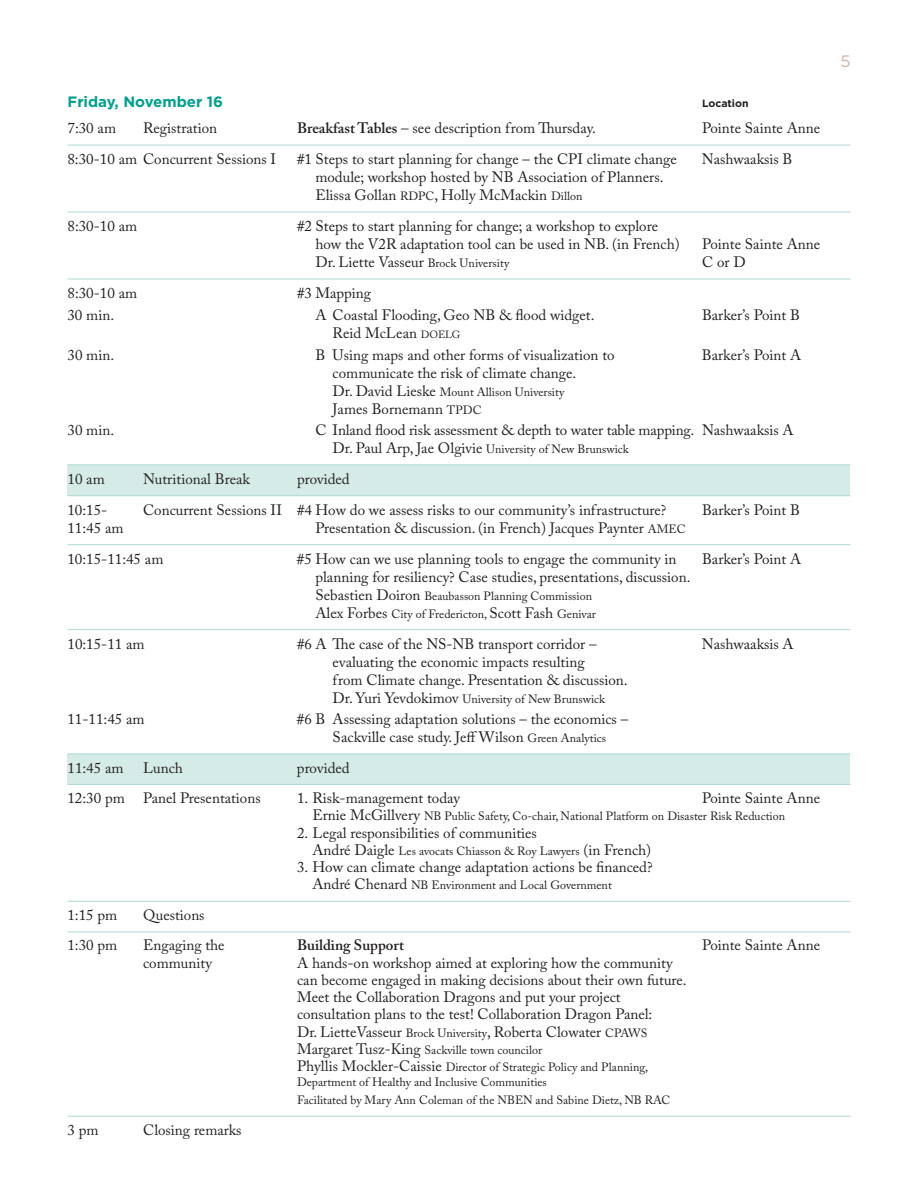
<style>
.page{position:relative;width:918px;height:1188px;background:#fff}
.page>*{position:absolute;margin:0;border:0;box-sizing:border-box;transform-origin:0 0}
.t1{font:16.5px "Gotham";color:#d1b4a2}
.t2{font:15px/18px "Adobe Caslon Pro";color:#231f20}
.t3{font:700 15px "Gotham";color:#00a08e}
.t4{font:600 15px "Adobe Caslon Pro";color:#231f20}
.t5{font:12px/18px "Adobe Caslon Pro";color:#231f20}
.t6{font:700 10.5px "Gotham";color:#231f20}
.s1{font-weight:600}
.s2{font-size:12px}
.s3{font-size:10.5px}
.s4{font-size:15px}
</style>
<div class="page">
<div style="left:68px;top:754px;width:782px;height:31px;background:#d4ebe7"></div>
<div style="left:68px;top:465px;width:782px;height:31px;background:#d4ebe7"></div>
<hr style="left:68px;top:145px;width:782px;height:1px;background:#acdad4">
<hr style="left:68px;top:212px;width:782px;height:1px;background:#acdad4">
<hr style="left:68px;top:279px;width:782px;height:1px;background:#acdad4">
<hr style="left:68px;top:464px;width:782px;height:1px;background:#acdad4">
<hr style="left:68px;top:495px;width:782px;height:1px;background:#acdad4">
<hr style="left:68px;top:544px;width:782px;height:1px;background:#acdad4">
<hr style="left:68px;top:629px;width:782px;height:1px;background:#acdad4">
<hr style="left:68px;top:753px;width:782px;height:1px;background:#acdad4">
<hr style="left:68px;top:784px;width:782px;height:1px;background:#acdad4">
<hr style="left:68px;top:901px;width:782px;height:1px;background:#acdad4">
<hr style="left:68px;top:931px;width:782px;height:1px;background:#acdad4">
<hr style="left:68px;top:1116px;width:782px;height:1px;background:#acdad4">
<p class="t3" style="left:68px;top:96px;width:157px">Friday, November 16</p>
<p class="t6" style="left:702px;top:99px;width:48px">Location</p>
<p class="t2" style="left:68px;top:121px;width:50px">7:30 am</p>
<p class="t2" style="left:143px;top:121px;width:76px">Registration</p>
<p class="t2" style="left:297px;top:121px;width:300px"><span class="s1">Breakfast Tables</span> – see description from Thursday.</p>
<p class="t2" style="left:702px;top:121px;width:120px">Pointe Sainte Anne</p>
<p class="t2" style="left:68px;top:152px;width:210px">8:30-10 am Concurrent Sessions I</p>
<p class="t2" style="left:297px;top:152px;width:381px">#1 Steps to start planning for change – the CPI climate change</p>
<p class="t2" style="left:702px;top:152px;width:92px">Nashwaaksis B</p>
<p class="t2" style="left:315px;top:170px;width:350px">module; workshop hosted by NB Association of Planners.<br>Elissa Gollan <span class="s2">RDPC</span>, Holly McMackin <span class="s2">Dillon</span></p>
<p class="t2" style="left:68px;top:219px;width:71px">8:30-10 am</p>
<p class="t2" style="left:315px;top:219px;width:366px;text-indent:-18px">#2 Steps to start planning for change; a workshop to explore how the V2R adaptation tool can be used in NB. (in French)</p>
<p class="t2" style="left:702px;top:237px;width:120px">Pointe Sainte Anne</p>
<p class="t2" style="left:315px;top:255px;width:195px">Dr. Liette Vasseur <span class="s2">Brock University</span></p>
<p class="t2" style="left:702px;top:255px;width:45px">C or D</p>
<p class="t2" style="left:68px;top:286px;width:71px">8:30-10 am</p>
<p class="t2" style="left:297px;top:286px;width:76px">#3 Mapping</p>
<p class="t2" style="left:68px;top:308px;width:48px">30 min.</p>
<p class="t2" style="left:315px;top:308px;width:281px">A Coastal Flooding, Geo NB &amp; flood widget.</p>
<p class="t2" style="left:702px;top:308px;width:100px">Barker’s Point B</p>
<p class="t2" style="left:333px;top:326px;width:129px">Reid McLean <span class="s3">DOELG</span></p>
<p class="t2" style="left:68px;top:347px;width:48px">30 min.</p>
<p class="t2" style="left:315px;top:347px;width:301px">B Using maps and other forms of visualization to</p>
<p class="t2" style="left:702px;top:347px;width:101px">Barker’s Point A</p>
<p class="t2" style="left:333px;top:365px;width:245px">communicate the risk of climate change.</p>
<p class="t5" style="left:333px;top:384px;width:233px"><span class="s4">Dr. David Lieske</span> Mount Allison University</p>
<p class="t2" style="left:333px;top:401px;width:150px">James Bornemann <span class="s2">TPDC</span></p>
<p class="t2" style="left:68px;top:422px;width:48px">30 min.</p>
<p class="t2" style="left:315px;top:422px;width:480px">C Inland flood risk assessment &amp; depth to water table mapping. Nashwaaksis A</p>
<p class="t5" style="left:333px;top:441px;width:298px"><span class="s4">Dr. Paul Arp, Jae Olgivie</span> University of New Brunswick</p>
<p class="t2" style="left:68px;top:471px;width:39px">10 am</p>
<p class="t2" style="left:143px;top:471px;width:108px">Nutritional Break</p>
<p class="t2" style="left:297px;top:471px;width:54px">provided</p>
<p class="t2" style="left:68px;top:502px;width:41px">10:15-</p>
<p class="t2" style="left:143px;top:502px;width:525px">Concurrent Sessions II #4 How do we assess risks to our community’s infrastructure?</p>
<p class="t2" style="left:702px;top:502px;width:100px">Barker’s Point B</p>
<p class="t2" style="left:68px;top:520px;width:58px">11:45 am</p>
<p class="t2" style="left:315px;top:520px;width:372px">Presentation &amp; discussion. (in French) Jacques Paynter <span class="s2">AMEC</span></p>
<p class="t2" style="left:68px;top:551px;width:97px">10:15-11:45 am</p>
<p class="t2" style="left:297px;top:551px;width:381px">#5 How can we use planning tools to engage the community in</p>
<p class="t2" style="left:702px;top:551px;width:101px">Barker’s Point A</p>
<p class="t2" style="left:315px;top:569px;width:377px">planning for resiliency? Case studies, presentations, discussion.</p>
<p class="t5" style="left:315px;top:588px;width:282px"><span class="s4">Sebastien Doiron</span> Beaubasson Planning Commission<br><span class="s4">Alex Forbes</span> City of Fredericton, <span class="s4">Scott Fash</span> Genivar</p>
<p class="t2" style="left:68px;top:636px;width:79px">10:15-11 am</p>
<p class="t2" style="left:297px;top:636px;width:301px">#6 A The case of the NS-NB transport corridor –</p>
<p class="t2" style="left:702px;top:636px;width:93px">Nashwaaksis A</p>
<p class="t2" style="left:333px;top:654px;width:297px">evaluating the economic impacts resulting<br>from Climate change. Presentation &amp; discussion.</p>
<p class="t5" style="left:333px;top:691px;width:274px"><span class="s4">Dr. Yuri Yevdokimov</span> University of New Brunswick</p>
<p class="t2" style="left:68px;top:712px;width:79px">11-11:45 am</p>
<p class="t2" style="left:333px;top:712px;width:297px;text-indent:-36px">#6 B Assessing adaptation solutions – the economics –<br>Sackville case study. Jeff Wilson <span class="s2">Green Analytics</span></p>
<p class="t2" style="left:68px;top:760px;width:58px">11:45 am</p>
<p class="t2" style="left:143px;top:760px;width:41px">Lunch</p>
<p class="t2" style="left:297px;top:760px;width:54px">provided</p>
<p class="t2" style="left:68px;top:791px;width:195px">12:30 pm Panel Presentations</p>
<p class="t2" style="left:297px;top:791px;width:165px">1. Risk-management today</p>
<p class="t2" style="left:702px;top:791px;width:120px">Pointe Sainte Anne</p>
<p class="t5" style="left:312px;top:809px;width:474px"><span class="s4">Ernie McGillvery</span> NB Public Safety, Co-chair, National Platform on Disaster Risk Reduction</p>
<p class="t2" style="left:297px;top:825px;width:241px">2. Legal responsibilities of communities</p>
<p class="t5" style="left:312px;top:843px;width:340px"><span class="s4">André Daigle</span> Les avocats Chiasson &amp; Roy Lawyers <span class="s4">(in French)</span></p>
<p class="t2" style="left:297px;top:860px;width:357px">3. How can climate change adaptation actions be financed?</p>
<p class="t5" style="left:312px;top:878px;width:301px"><span class="s4">André Chenard</span> NB Environment and Local Government</p>
<p class="t2" style="left:68px;top:908px;width:51px">1:15 pm</p>
<p class="t2" style="left:143px;top:908px;width:63px">Questions</p>
<p class="t2" style="left:68px;top:938px;width:51px">1:30 pm</p>
<p class="t2" style="left:143px;top:938px;width:83px">Engaging the</p>
<p class="t4" style="left:297px;top:940px;width:109px">Building Support</p>
<p class="t2" style="left:702px;top:938px;width:120px">Pointe Sainte Anne</p>
<p class="t2" style="left:143px;top:955px;width:70px">community</p>
<p class="t2" style="left:297px;top:956px;width:391px;line-height:17.2px">A hands-on workshop aimed at exploring how the community can become engaged in making decisions about their own future.<br>Meet the Collaboration Dragons and put your project consultation plans to the test! Collaboration Dragon Panel:<br>Dr. LietteVasseur <span class="s2">Brock University</span>, Roberta Clowater <span class="s2">CPAWS</span></p>
<p class="t5" style="left:297px;top:1043px;width:353px;line-height:17.2px"><span class="s4">Margaret Tusz-King</span> Sackville town councilor<br><span class="s4">Phyllis Mockler-Caissie</span> Director of Strategic Policy and Planning,</p>
<p class="t5" style="left:297px;top:1075px;width:375px">Department of Healthy and Inclusive Communities<br>Facilitated by Mary Ann Coleman of the NBEN and Sabine Dietz, NB RAC</p>
<p class="t2" style="left:68px;top:1123px;width:33px">3 pm</p>
<p class="t2" style="left:143px;top:1123px;width:100px">Closing remarks</p>
<p class="t1" style="left:840px;top:55px;width:12px">5</p>
</div>
